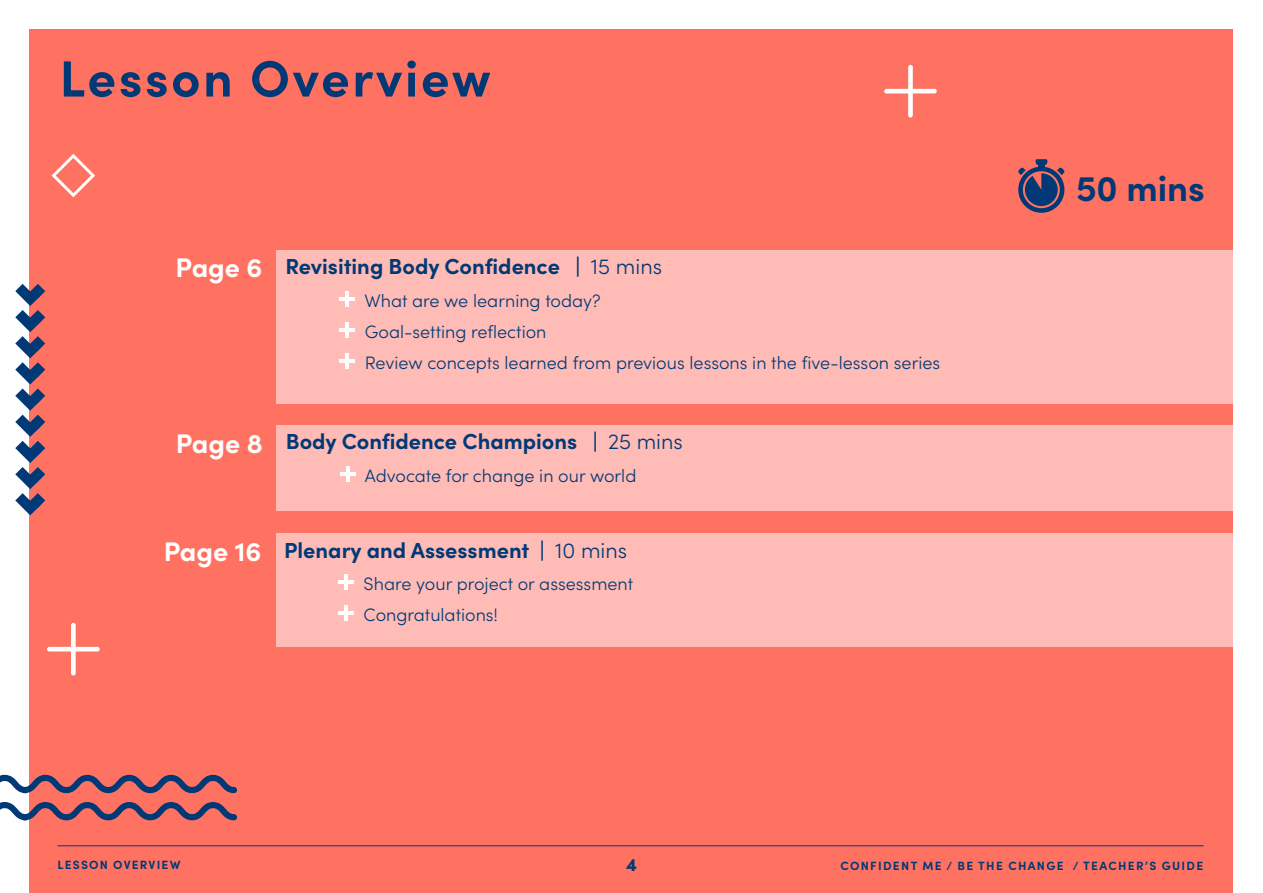
<style>
.page{position:relative;width:1263px;height:893px;background:#fff}
.page>*{position:absolute;margin:0;border:0;box-sizing:border-box;transform-origin:0 0}
.t1{font:700 51px "Sofia Pro";letter-spacing:.05em;color:#003976}
.t2{font:700 36px "Sofia Pro";color:#003976}
.t3{font:700 21.75px "Sofia Pro";color:#003976}
.t4{font:300 18px/31px "Sofia Pro";color:#003976}
.t5{font:900 18px "Sofia Pro";color:#003976}
.t6{font:700 12px "Sofia Pro";letter-spacing:.11em;color:#003976}
.s1{font-size:27px;color:#fff}
.s2{font-weight:300}
</style>
<div class="page">
<div style="left:30px;top:29px;width:1203px;height:864px;background:#ff7261"></div>
<svg style="left:52px;top:154px;width:43px;height:43px"></svg>
<svg style="left:47px;top:623px;width:53px;height:52px"></svg>
<svg style="left:15px;top:284px;width:30px;height:231px"></svg>
<svg style="left:884px;top:65px;width:53px;height:52px"></svg>
<svg style="left:0;top:802px;width:237px;height:18px"></svg>
<svg style="left:0;top:775px;width:237px;height:18px"></svg>
<div style="left:277px;top:250px;width:956px;height:153px;background:#ffbbb5"></div>
<hr style="left:339px;top:297px;width:16px;height:3px;background:#fff">
<hr style="left:346px;top:291px;width:3px;height:16px;background:#fff">
<hr style="left:339px;top:328px;width:16px;height:3px;background:#fff">
<hr style="left:346px;top:322px;width:3px;height:16px;background:#fff">
<hr style="left:339px;top:359px;width:16px;height:3px;background:#fff">
<hr style="left:346px;top:353px;width:3px;height:16px;background:#fff">
<div style="left:277px;top:425px;width:956px;height:85px;background:#ffbbb5"></div>
<hr style="left:340px;top:472px;width:16px;height:4px;background:#fff">
<hr style="left:346px;top:466px;width:3px;height:16px;background:#fff">
<div style="left:277px;top:534px;width:956px;height:113px;background:#ffbbb5"></div>
<hr style="left:338px;top:581px;width:16px;height:3px;background:#fff">
<hr style="left:344px;top:574px;width:4px;height:16px;background:#fff">
<hr style="left:338px;top:612px;width:16px;height:3px;background:#fff">
<hr style="left:344px;top:605px;width:4px;height:16px;background:#fff">
<div style="left:1035px;top:159px;width:12px;height:6px;background:#003976;border-radius:2px"></div>
<svg style="left:1018px;top:164px;width:47px;height:49px"></svg>
<hr style="left:58px;top:845px;width:1145px;height:1px;background:#003976">
<h1 class="t1" style="left:60px;top:39px;width:433px">Lesson Overview</h1>
<p class="t3" style="left:176px;top:249px;width:488px"><span class="s1">Page 6</span> Revisiting Body Confidence | <span class="s2">15 mins</span></p>
<p class="t4" style="left:364px;top:284px;width:577px">What are we learning today?<br>Goal-setting reflection<br>Review concepts learned from previous lessons in the five-lesson series</p>
<p class="t3" style="left:176px;top:425px;width:508px"><span class="s1">Page 8</span> Body Confidence Champions | <span class="s2">25 mins</span></p>
<p class="t4" style="left:365px;top:459px;width:273px">Advocate for change in our world</p>
<p class="t3" style="left:164px;top:533px;width:465px"><span class="s1">Page 16</span> Plenary and Assessment | <span class="s2">10 mins</span></p>
<p class="t4" style="left:364px;top:568px;width:271px">Share your project or assessment<br>Congratulations!</p>
<h2 class="t2" style="left:1076px;top:161px;width:130px">50 mins</h2>
<p class="t6" style="left:58px;top:856px;width:125px">LESSON OVERVIEW</p>
<p class="t5" style="left:626px;top:850px;width:12px">4</p>
<p class="t6" style="left:840px;top:856px;width:364px">CONFIDENT ME / BE THE CHANGE / TEACHER’S GUIDE</p>
</div>
